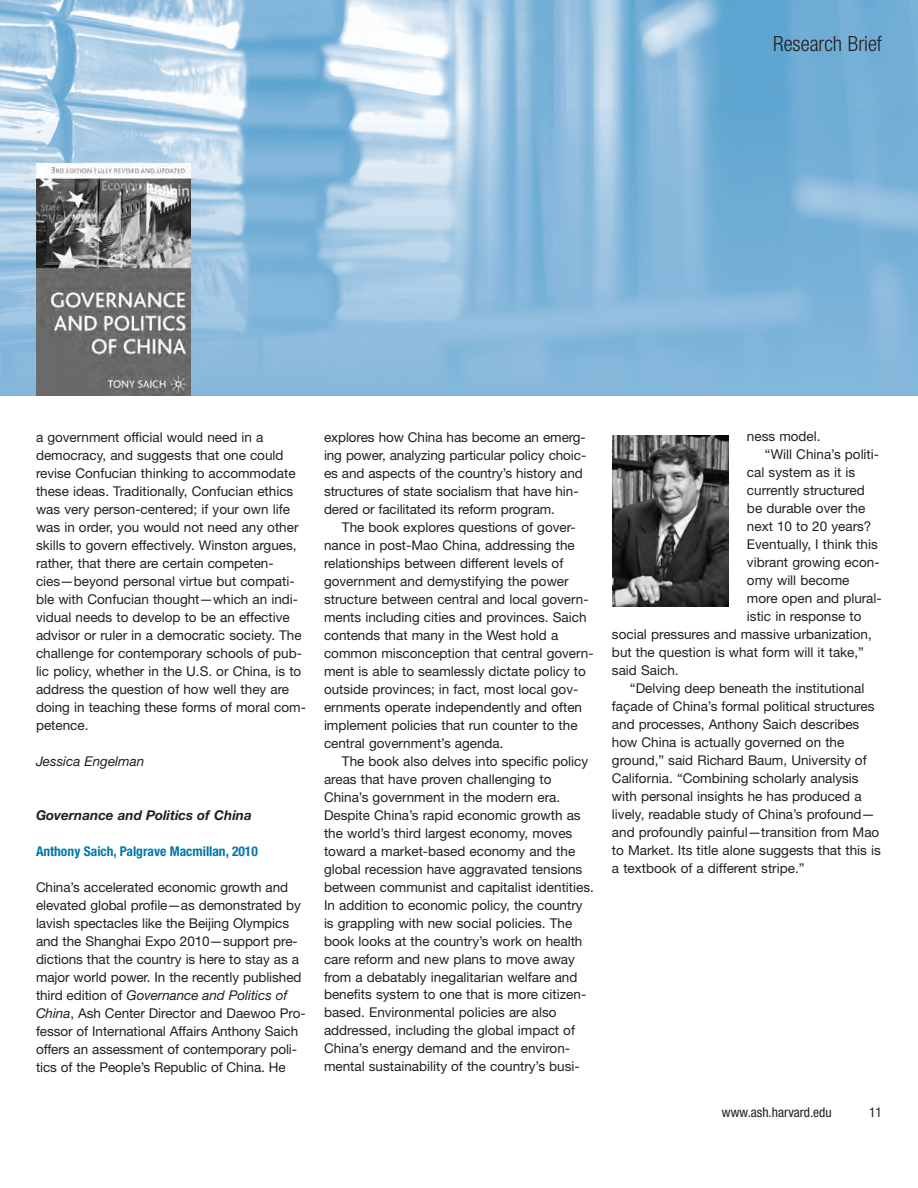
<style>
.page{position:relative;width:918px;height:1188px;background:#fff}
.page>*{position:absolute;margin:0;border:0;box-sizing:border-box;transform-origin:0 0}
.t1{font:300 condensed 21px "Helvetica Neue LT";color:#231f20}
.t2{font:13.5px/18px "Helvetica Neue LT";color:#231f20}
.t3{font:700 condensed 13.5px "Helvetica Neue LT";color:#0077ab}
.t4{font:italic 700 13.5px "Helvetica Neue LT";color:#231f20}
.t5{font:condensed 13.5px "Helvetica Neue LT";color:#231f20}
.t6{font:italic 13.5px "Helvetica Neue LT";color:#231f20}
.s1{font-style:italic}
</style>
<div class="page">
<img style="left:0;top:0;width:918px;height:396px">
<img style="left:0;top:108px;width:918px;height:286px">
<img style="left:612px;top:435px;width:117px;height:171px">
<img style="left:36px;top:164px;width:154px;height:232px">
<h1 class="t1" style="left:773px;top:36px;width:110px">Research Brief</h1>
<p class="t2" style="left:36px;top:429px;width:271px">a government official would need in a democracy, and suggests that one could revise Confucian thinking to accommodate these ideas. Traditionally, Confucian ethics was very person-centered; if your own life was in order, you would not need any other skills to govern effectively. Winston argues, rather, that there are certain competen&shy;cies—beyond personal virtue but compati&shy;ble with Confucian thought—which an indi&shy;vidual needs to develop to be an effective advisor or ruler in a democratic society. The challenge for contemporary schools of pub&shy;lic policy, whether in the U.S. or China, is to address the question of how well they are doing in teaching these forms of moral com&shy;petence.</p>
<p class="t6" style="left:36px;top:756px;width:110px">Jessica Engelman</p>
<p class="t4" style="left:36px;top:810px;width:217px">Governance and Politics of China</p>
<p class="t3" style="left:36px;top:846px;width:223px">Anthony Saich, Palgrave Macmillan, 2010</p>
<p class="t2" style="left:36px;top:879px;width:271px">China’s accelerated economic growth and elevated global profile—as demonstrated by lavish spectacles like the Beijing Olympics and the Shanghai Expo 2010—support pre&shy;dictions that the country is here to stay as a major world power. In the recently published third edition of <span class="s1">Governance and Politics of China</span>, Ash Center Director and Daewoo Pro&shy;fessor of International Affairs Anthony Saich offers an assessment of contemporary poli&shy;tics of the People’s Republic of China. He</p>
<p class="t2" style="left:324px;top:429px;width:264px">explores how China has become an emerg&shy;ing power, analyzing particular policy choic&shy;es and aspects of the country’s history and structures of state socialism that have hin&shy;dered or facilitated its reform program.</p>
<p class="t2" style="left:324px;top:519px;width:271px;text-indent:18px">The book explores questions of gover&shy;nance in post-Mao China, addressing the relationships between different levels of government and demystifying the power structure between central and local govern&shy;ments including cities and provinces. Saich contends that many in the West hold a common misconception that central govern&shy;ment is able to seamlessly dictate policy to outside provinces; in fact, most local gov&shy;ernments operate independently and often implement policies that run counter to the central government’s agenda.</p>
<p class="t2" style="left:324px;top:753px;width:271px;text-indent:18px">The book also delves into specific policy areas that have proven challenging to China’s government in the modern era.<br>Despite China’s rapid economic growth as the world’s third largest economy, moves toward a market-based economy and the global recession have aggravated tensions between communist and capitalist identities.<br>In addition to economic policy, the country is grappling with new social policies. The book looks at the country’s work on health care reform and new plans to move away from a debatably inegalitarian welfare and benefits system to one that is more citizen&shy;based. Environmental policies are also addressed, including the global impact of China’s energy demand and the environ&shy;mental sustainability of the country’s busi-</p>
<p class="t2" style="left:747px;top:429px;width:75px">ness model.</p>
<p class="t2" style="left:765px;top:447px;width:116px">“Will China’s politi-</p>
<p class="t2" style="left:747px;top:465px;width:110px">cal system as it is</p>
<p class="t2" style="left:747px;top:483px;width:119px">currently structured</p>
<p class="t2" style="left:747px;top:501px;width:120px">be durable over the</p>
<p class="t2" style="left:747px;top:519px;width:126px">next 10 to 20 years?</p>
<p class="t2" style="left:747px;top:537px;width:132px">Eventually, I think this</p>
<p class="t2" style="left:747px;top:555px;width:134px">vibrant growing econ-</p>
<p class="t2" style="left:747px;top:573px;width:104px">omy will become</p>
<p class="t2" style="left:747px;top:591px;width:136px">more open and plural-</p>
<p class="t2" style="left:747px;top:609px;width:116px">istic in response to</p>
<p class="t2" style="left:612px;top:627px;width:261px">social pressures and massive urbanization,</p>
<p class="t2" style="left:612px;top:645px;width:254px">but the question is what form will it take,”</p>
<p class="t2" style="left:612px;top:663px;width:68px">said Saich.</p>
<p class="t2" style="left:630px;top:681px;width:236px">“Delving deep beneath the institutional</p>
<p class="t2" style="left:612px;top:699px;width:264px">façade of China’s formal political structures</p>
<p class="t2" style="left:612px;top:717px;width:249px">and processes, Anthony Saich describes</p>
<p class="t2" style="left:612px;top:735px;width:234px">how China is actually governed on the</p>
<p class="t2" style="left:612px;top:753px;width:256px">ground,” said Richard Baum, University of</p>
<p class="t2" style="left:612px;top:771px;width:248px">California. “Combining scholarly analysis</p>
<p class="t2" style="left:612px;top:789px;width:251px">with personal insights he has produced a</p>
<p class="t2" style="left:612px;top:807px;width:265px">lively, readable study of China’s profound—</p>
<p class="t2" style="left:612px;top:825px;width:269px">and profoundly painful—transition from Mao</p>
<p class="t2" style="left:612px;top:843px;width:270px">to Market. Its title alone suggests that this is</p>
<p class="t2" style="left:612px;top:861px;width:194px">a textbook of a different stripe.”</p>
<p class="t5" style="left:722px;top:1107px;width:111px">www.ash.harvard.edu</p>
<p class="t5" style="left:869px;top:1107px;width:14px">11</p>
</div>
